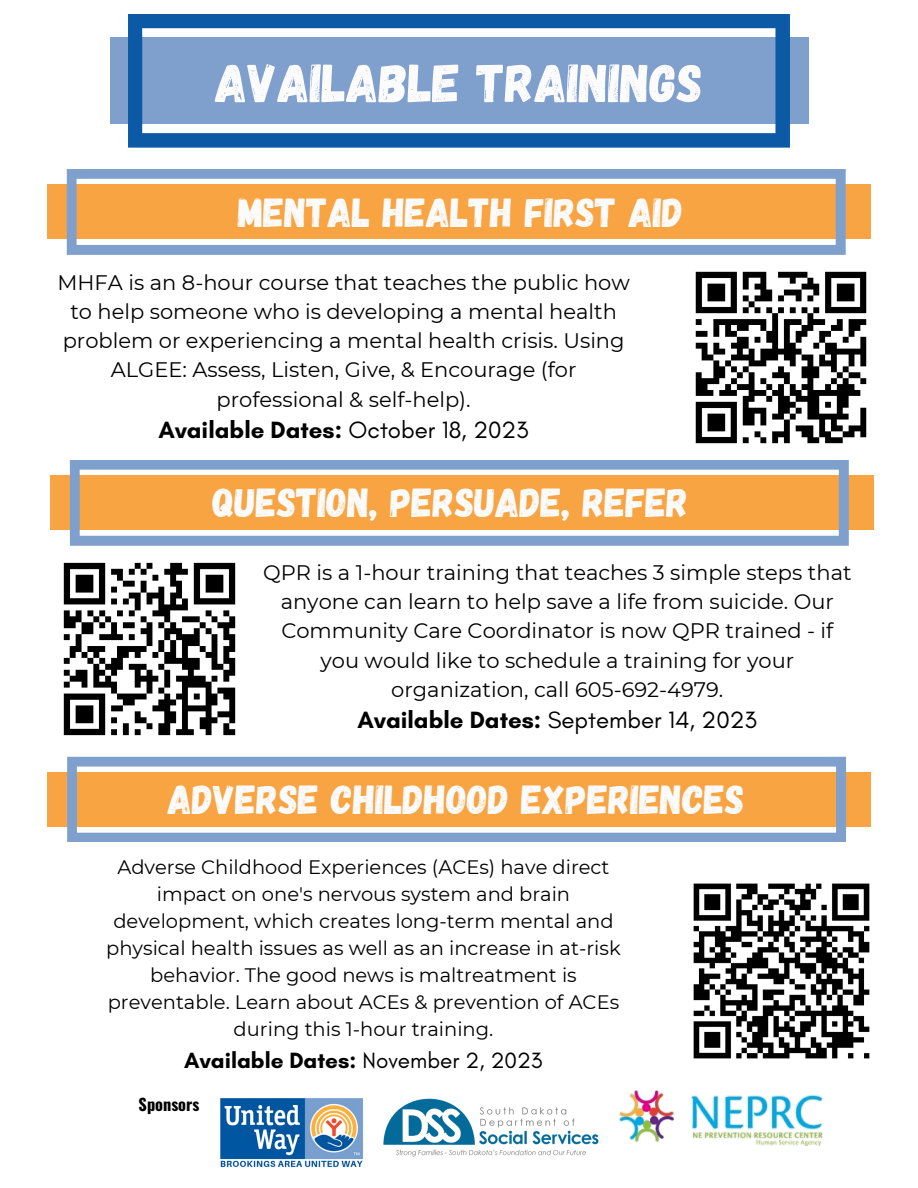
<style>
.page{position:relative;width:918px;height:1188px;background:#fff}
.page>*{position:absolute;margin:0;border:0;box-sizing:border-box;transform-origin:0 0}
.t1{font:54.15px "Gagalin";color:#fbfbfb}
.t2{font:40.5px "Gagalin";color:#fbfbfb}
.t3{font:24px "Glacial Indifference";color:#000}
.t4{font:700 24px "Glacial Indifference";color:#000}
.t5{font:700 22.5px "Glacial Indifference";color:#000}
.t6{font:21px/29.2px "Montserrat";color:#000;text-align:center}
.t7{font:19.5px/27px "Montserrat";color:#000;text-align:center}
.t8{font:700 16.35px "Oswald";color:#000}
.s1{font-weight:400}
.s2{font-weight:700}
</style>
<div class="page">
<div style="left:110px;top:37px;width:698px;height:87px;background:#7f9fcd"></div>
<svg style="left:128px;top:14px;width:662px;height:134px"></svg>
<div style="left:48px;top:184px;width:822px;height:55px;background:#f8a442"></div>
<svg style="left:67px;top:169px;width:779px;height:85px"></svg>
<div style="left:50px;top:475px;width:823px;height:55px;background:#f8a442"></div>
<svg style="left:70px;top:460px;width:779px;height:85px"></svg>
<div style="left:48px;top:772px;width:823px;height:55px;background:#f8a442"></div>
<svg style="left:67px;top:757px;width:779px;height:85px"></svg>
<img style="left:220px;top:1098px;width:143px;height:70px">
<img style="left:619px;top:1090px;width:204px;height:57px">
<img style="left:383px;top:1098px;width:216px;height:59px">
<img style="left:695px;top:271px;width:172px;height:173px">
<img style="left:63px;top:562px;width:173px;height:174px">
<img style="left:693px;top:883px;width:177px;height:176px">
<p class="t1" style="left:215px;top:48px;width:489px">AVAILABLE TRAININGS</p>
<p class="t2" style="left:238px;top:187px;width:446px">MENTAL HEALTH FIRST AID</p>
<p class="t6" style="left:58px;top:267px;width:574px">MHFA is an 8-hour course that teaches the public how to help someone who is developing a mental health problem or experiencing a mental health crisis. Using ALGEE: Assess, Listen, Give, &amp; Encourage (for professional &amp; self-help).</p>
<p class="t4" style="left:159px;top:415px;width:372px">Available Dates: <span class="s1">October 18, 2023</span></p>
<p class="t2" style="left:213px;top:477px;width:477px">QUESTION, PERSUADE, REFER</p>
<p class="t6" style="left:263px;top:558px;width:590px">QPR is a 1-hour training that teaches 3 simple steps that anyone can learn to help save a life from suicide. Our Community Care Coordinator is now QPR trained - if you would like to schedule a training for your organization, call 605-692-4979.</p>
<p class="t3" style="left:358px;top:706px;width:401px"><span class="s2">Available Dates:</span> September 14, 2023</p>
<p class="t2" style="left:168px;top:774px;width:578px">ADVERSE CHILDHOOD EXPERIENCES</p>
<p class="t7" style="left:106px;top:854px;width:516px">Adverse Childhood Experiences (ACEs) have direct impact on one's nervous system and brain development, which creates long-term mental and physical health issues as well as an increase in at-risk behavior. The good news is maltreatment is preventable. Learn about ACEs &amp; prevention of ACEs during this 1-hour training.</p>
<p class="t5" style="left:184px;top:1047px;width:360px">Available Dates: <span class="s1">November 2, 2023</span></p>
<p class="t8" style="left:139px;top:1092px;width:62px">Sponsors</p>
</div>
